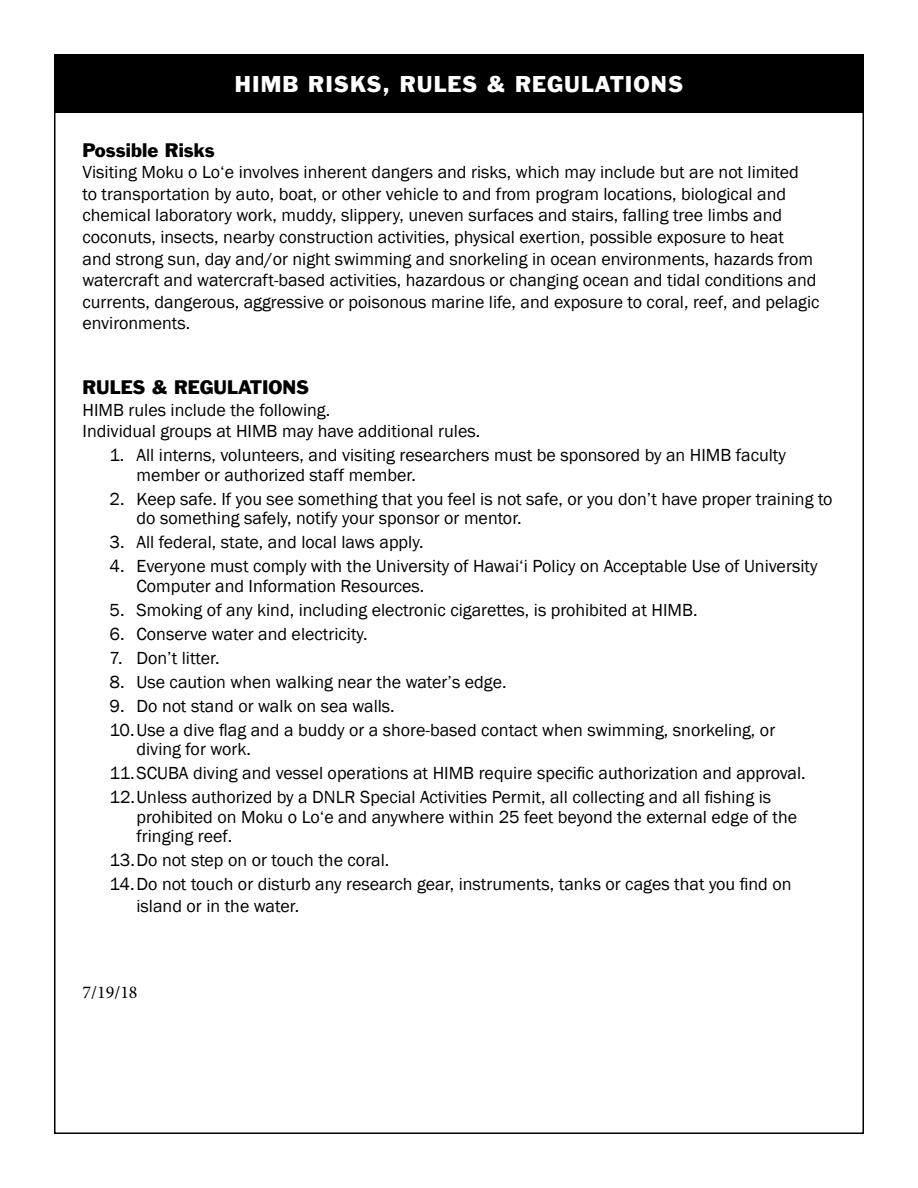
<style>
.page{position:relative;width:918px;height:1188px;background:#fff}
.page>*{position:absolute;margin:0;border:0;box-sizing:border-box;transform-origin:0 0}
.t1{font:21px "Franklin Gothic BT";letter-spacing:.05em;color:#fff}
.t2{font:18px/21.6px "Franklin Gothic";color:#000}
.t3{font:18px "Franklin Gothic BT";color:#000}
.t4{font:18px "Minion Pro";color:#000}
</style>
<div class="page">
<div style="left:54px;top:54px;width:810px;height:58px;background:#000"></div>
<p class="t1" style="left:235px;top:72px;width:450px">HIMB RISKS, RULES &amp; REGULATIONS</p>
<p class="t3" style="left:82px;top:139px;width:134px">Possible Risks</p>
<p class="t2" style="left:82px;top:161px;width:739px">Visiting Moku o Lo‘e involves inherent dangers and risks, which may include but are not limited<br>to transportation by auto, boat, or other vehicle to and from program locations, biological and chemical laboratory work, muddy, slippery, uneven surfaces and stairs, falling tree limbs and coconuts, insects, nearby construction activities, physical exertion, possible exposure to heat<br>and strong sun, day and/or night swimming and snorkeling in ocean environments, hazards from watercraft and watercraft-based activities, hazardous or changing ocean and tidal conditions and currents, dangerous, aggressive or poisonous marine life, and exposure to coral, reef, and pelagic environments.</p>
<p class="t3" style="left:82px;top:377px;width:228px">RULES &amp; REGULATIONS</p>
<p class="t2" style="left:82px;top:399px;width:399px">HIMB rules include the following.<br>Individual groups at HIMB may have additional rules.</p>
<p class="t2" style="left:136px;top:445px;width:651px;line-height:19.5px;text-indent:-27px">1. All interns, volunteers, and visiting researchers must be sponsored by an HIMB faculty member or authorized staff member.</p>
<p class="t2" style="left:136px;top:489px;width:698px;line-height:19.5px;text-indent:-27px">2. Keep safe. If you see something that you feel is not safe, or you don’t have proper training to do something safely, notify your sponsor or mentor.</p>
<p class="t2" style="left:110px;top:531px;width:316px">3. All federal, state, and local laws apply.</p>
<p class="t2" style="left:136px;top:556px;width:683px;line-height:19.5px;text-indent:-27px">4. Everyone must comply with the University of Hawai‘i Policy on Acceptable Use of University<br>Computer and Information Resources.</p>
<p class="t2" style="left:110px;top:599px;width:590px">5. Smoking of any kind, including electronic cigarettes, is prohibited at HIMB.</p>
<p class="t2" style="left:110px;top:623px;width:260px">6. Conserve water and electricity.</p>
<p class="t2" style="left:110px;top:647px;width:112px">7. Don’t litter.</p>
<p class="t2" style="left:110px;top:671px;width:399px">8. Use caution when walking near the water’s edge.</p>
<p class="t2" style="left:110px;top:694px;width:667px;line-height:24px">9. Do not stand or walk on sea walls.<br>10.Use a dive flag and a buddy or a shore-based contact when swimming, snorkeling, or</p>
<p class="t2" style="left:110px;top:737px;width:698px;line-height:24px;text-indent:27px">diving for work.<br>11.SCUBA diving and vessel operations at HIMB require specific authorization and approval.<br>12.Unless authorized by a DNLR Special Activities Permit, all collecting and all fishing is</p>
<p class="t2" style="left:136px;top:807px;width:662px;line-height:19.5px">prohibited on Moku o Lo‘e and anywhere within 25 feet beyond the external edge of the fringing reef.</p>
<p class="t2" style="left:110px;top:848px;width:684px;line-height:24px">13.Do not step on or touch the coral.<br>14.Do not touch or disturb any research gear, instruments, tanks or cages that you find on</p>
<p class="t2" style="left:136px;top:895px;width:164px">island or in the water.</p>
<p class="t4" style="left:82px;top:980px;width:57px">7/19/18</p>
</div>
